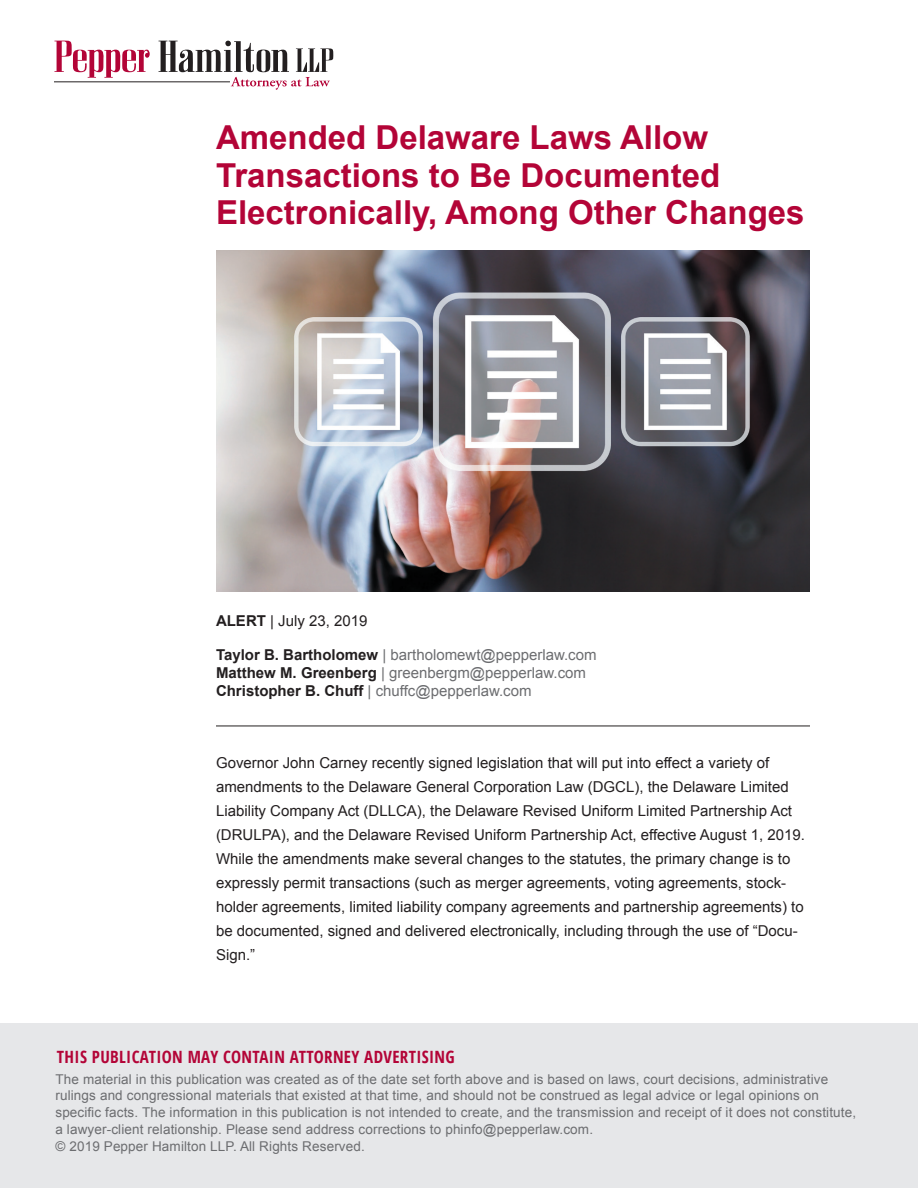
<style>
.page{position:relative;width:918px;height:1188px;background:#fff}
.page>*{position:absolute;margin:0;border:0;box-sizing:border-box;transform-origin:0 0}
.t1{font:700 33px/37.5px "Arial";color:#b30437}
.t2{font:700 16.95px "Open Sans Condensed";letter-spacing:.02em;color:#b30437}
.t3{font:15px/24px "Arial";color:#231f20}
.t4{font:15px/18px "Arial";color:#6c6d70}
.t5{font:13.5px/17px "Arial";letter-spacing:.01em;color:#6c6d70}
.s1{font-weight:700}
.s2{font-weight:700;color:#231f20}
</style>
<div class="page">
<img style="left:216px;top:250px;width:594px;height:341px">
<svg style="left:54px;top:41px;width:96px;height:37px"></svg>
<svg style="left:159px;top:41px;width:175px;height:49px"></svg>
<hr style="left:54px;top:81px;width:176px;height:1px;background:#231f20">
<hr style="left:216px;top:726px;width:594px;height:1px;background:#231f20">
<div style="left:0;top:1024px;width:918px;height:164px;background:#e6e7e9"></div>
<h1 class="t1" style="left:216px;top:120px;width:590px">Amended Delaware Laws Allow<br>Transactions to Be Documented<br>Electronically, Among Other Changes</h1>
<p class="t3" style="left:216px;top:609px;width:153px"><span class="s1">ALERT</span> | July 23, 2019</p>
<p class="t4" style="left:216px;top:646px;width:382px"><span class="s2">Taylor B. Bartholomew</span> | bartholomewt@pepperlaw.com<br><span class="s2">Matthew M. Greenberg</span> | greenbergm@pepperlaw.com<br><span class="s2">Christopher B. Chuff</span> | chuffc@pepperlaw.com</p>
<p class="t3" style="left:216px;top:751px;width:590px">Governor John Carney recently signed legislation that will put into effect a variety of amendments to the Delaware General Corporation Law (DGCL), the Delaware Limited Liability Company Act (DLLCA), the Delaware Revised Uniform Limited Partnership Act (DRULPA), and the Delaware Revised Uniform Partnership Act, effective August 1, 2019.<br>While the amendments make several changes to the statutes, the primary change is to expressly permit transactions (such as merger agreements, voting agreements, stock&shy;holder agreements, limited liability company agreements and partnership agreements) to be documented, signed and delivered electronically, including through the use of “Docu-Sign.”</p>
<p class="t2" style="left:57px;top:1045px;width:399px">THIS PUBLICATION MAY CONTAIN ATTORNEY ADVERTISING</p>
<p class="t5" style="left:55px;top:1070px;width:802px">The material in this publication was created as of the date set forth above and is based on laws, court decisions, administrative rulings and congressional materials that existed at that time, and should not be construed as legal advice or legal opinions on specific facts. The information in this publication is not intended to create, and the transmission and receipt of it does not constitute, a lawyer-client relationship. Please send address corrections to phinfo@pepperlaw.com.<br>© 2019 Pepper Hamilton LLP. All Rights Reserved.</p>
</div>
